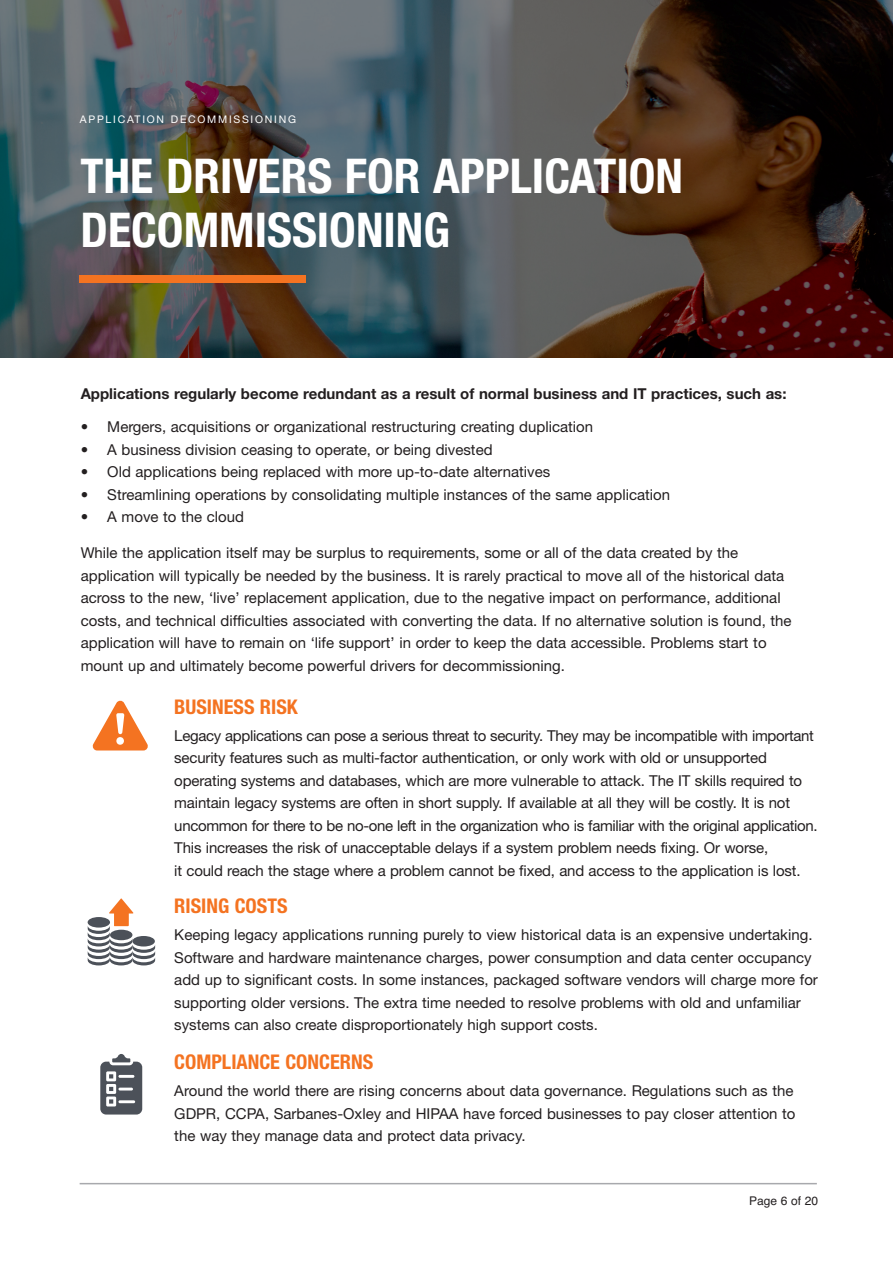
<style>
.page{position:relative;width:893px;height:1263px;background:#fff}
.page>*{position:absolute;margin:0;border:0;box-sizing:border-box;transform-origin:0 0}
.t1{font:700 condensed 48px/54px "Helvetica Neue";color:#fff}
.t2{font:700 condensed 20.25px "Helvetica Neue";color:#f47321}
.t3{font:15px/22.5px "Helvetica Neue";color:#231f20}
.t4{font:700 15px "Helvetica Neue";color:#231f20}
.t5{font:12px "Helvetica";color:#231f20}
.t6{font:10.5px "Helvetica Neue";letter-spacing:.165em;color:#fff}
</style>
<div class="page">
<img style="left:0;top:0;width:893px;height:357px">
<div style="left:80px;top:275px;width:226px;height:7px;background:#f47321"></div>
<hr style="left:80px;top:1183px;width:737px;height:1px;background:#a8a9ad">
<svg style="left:93px;top:701px;width:55px;height:49px"></svg>
<svg style="left:88px;top:898px;width:67px;height:67px"></svg>
<div style="left:110px;top:930px;width:22px;height:10px;background:#4c5159;border-radius:50%"></div>
<div style="left:132px;top:936px;width:23px;height:10px;background:#4c5159;border-radius:50%"></div>
<svg style="left:100px;top:1054px;width:42px;height:60px"></svg>
<p class="t6" style="left:80px;top:115px;width:217px">APPLICATION DECOMMISSIONING</p>
<h1 class="t1" style="left:81px;top:154px;width:604px">THE DRIVERS FOR APPLICATION<br>DECOMMISSIONING</h1>
<p class="t4" style="left:81px;top:389px;width:707px">Applications regularly become redundant as a result of normal business and IT practices, such as:</p>
<p class="t3" style="left:81px;top:417px;width:514px">• Mergers, acquisitions or organizational restructuring creating duplication</p>
<p class="t3" style="left:81px;top:440px;width:413px">• A business division ceasing to operate, or being divested</p>
<p class="t3" style="left:81px;top:462px;width:471px">• Old applications being replaced with more up-to-date alternatives</p>
<p class="t3" style="left:81px;top:485px;width:591px">• Streamlining operations by consolidating multiple instances of the same application</p>
<p class="t3" style="left:81px;top:507px;width:165px">• A move to the cloud</p>
<p class="t3" style="left:81px;top:543px;width:712px">While the application itself may be surplus to requirements, some or all of the data created by the application will typically be needed by the business. It is rarely practical to move all of the historical data across to the new, ‘live’ replacement application, due to the negative impact on performance, additional costs, and technical difficulties associated with converting the data. If no alternative solution is found, the application will have to remain on ‘life support’ in order to keep the data accessible. Problems start to mount up and ultimately become powerful drivers for decommissioning.</p>
<h2 class="t2" style="left:174px;top:699px;width:125px">BUSINESS RISK</h2>
<p class="t3" style="left:174px;top:726px;width:645px">Legacy applications can pose a serious threat to security. They may be incompatible with important security features such as multi-factor authentication, or only work with old or unsupported operating systems and databases, which are more vulnerable to attack. The IT skills required to maintain legacy systems are often in short supply. If available at all they will be costly. It is not uncommon for there to be no-one left in the organization who is familiar with the original application.<br>This increases the risk of unacceptable delays if a system problem needs fixing. Or worse,<br>it could reach the stage where a problem cannot be fixed, and access to the application is lost.</p>
<h2 class="t2" style="left:174px;top:899px;width:115px">RISING COSTS</h2>
<p class="t3" style="left:174px;top:925px;width:645px">Keeping legacy applications running purely to view historical data is an expensive undertaking.<br>Software and hardware maintenance charges, power consumption and data center occupancy add up to significant costs. In some instances, packaged software vendors will charge more for supporting older versions. The extra time needed to resolve problems with old and unfamiliar systems can also create disproportionately high support costs.</p>
<h2 class="t2" style="left:174px;top:1055px;width:200px">COMPLIANCE CONCERNS</h2>
<p class="t3" style="left:174px;top:1081px;width:623px">Around the world there are rising concerns about data governance. Regulations such as the<br>GDPR, CCPA, Sarbanes-Oxley and HIPAA have forced businesses to pay closer attention to the way they manage data and protect data privacy.</p>
<p class="t5" style="left:749px;top:1196px;width:71px">Page 6 of 20</p>
</div>
